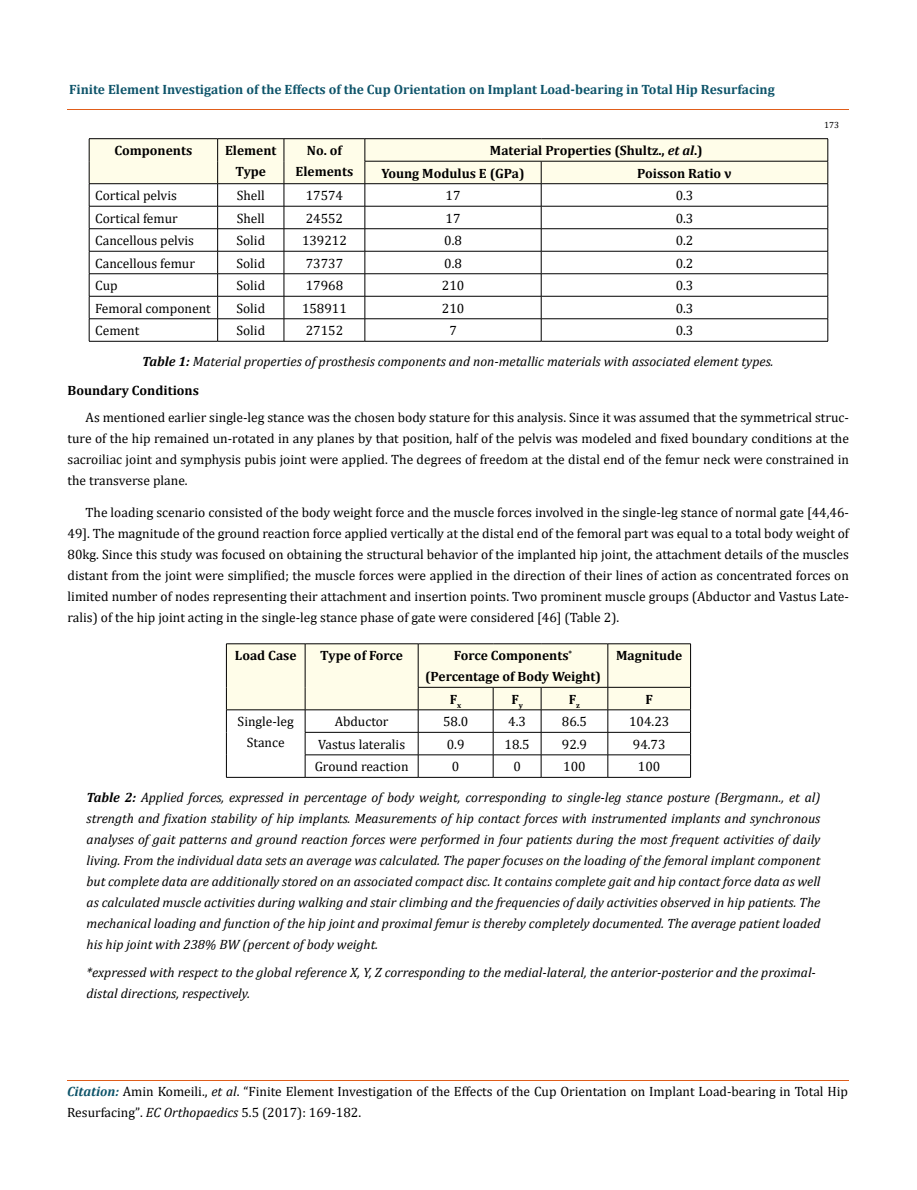
<style>
.page{position:relative;width:917px;height:1190px;background:#fff}
.page>*{position:absolute;margin:0;border:0;box-sizing:border-box;transform-origin:0 0}
.t1{font:13.5px/21px "Cambria";color:#000;text-align:justify}
.t2{font:italic 13.5px/21px "Cambria";color:#000}
.t3{font:700 13.5px/21px "Cambria";color:#000;text-align:center}
.t4{font:700 13.5px "Cambria";color:#0e546a}
.t5{font:9px "Cambria";color:#000}
.s1{font-style:italic}
.s2{font-weight:700}
.s3{font-weight:700;font-style:normal}
.s4{font-weight:700;font-style:italic;color:#0e546a}
.s5{font-size:13.35px}
</style>
<div class="page">
<hr style="left:68px;top:109px;width:781px;height:1px;background:#e05d1a">
<hr style="left:89px;top:138px;width:129px;height:1px;background:#000">
<hr style="left:218px;top:138px;width:66px;height:1px;background:#000">
<hr style="left:284px;top:138px;width:81px;height:1px;background:#000">
<hr style="left:365px;top:138px;width:176px;height:1px;background:#000">
<hr style="left:541px;top:138px;width:287px;height:1px;background:#000">
<svg style="left:89px;top:139px;width:739px;height:202px"></svg>
<hr style="left:89px;top:341px;width:129px;height:1px;background:#000">
<hr style="left:218px;top:341px;width:66px;height:1px;background:#000">
<hr style="left:284px;top:341px;width:81px;height:1px;background:#000">
<hr style="left:365px;top:341px;width:176px;height:1px;background:#000">
<hr style="left:541px;top:341px;width:287px;height:1px;background:#000">
<hr style="left:226px;top:643px;width:79px;height:1px;background:#000">
<hr style="left:305px;top:643px;width:113px;height:1px;background:#000">
<hr style="left:418px;top:643px;width:75px;height:1px;background:#000">
<hr style="left:493px;top:643px;width:48px;height:1px;background:#000">
<hr style="left:541px;top:643px;width:67px;height:1px;background:#000">
<hr style="left:608px;top:643px;width:82px;height:1px;background:#000">
<svg style="left:226px;top:644px;width:465px;height:133px"></svg>
<hr style="left:226px;top:777px;width:79px;height:1px;background:#000">
<hr style="left:305px;top:777px;width:113px;height:1px;background:#000">
<hr style="left:418px;top:777px;width:75px;height:1px;background:#000">
<hr style="left:493px;top:777px;width:48px;height:1px;background:#000">
<hr style="left:541px;top:777px;width:67px;height:1px;background:#000">
<hr style="left:608px;top:777px;width:82px;height:1px;background:#000">
<p class="t4" style="left:69px;top:80px;width:707px">Finite Element Investigation of the Effects of the Cup Orientation on Implant Load-bearing in Total Hip Resurfacing</p>
<p class="t3" style="left:114px;top:140px;width:79px">Components</p>
<p class="t3" style="left:225px;top:140px;width:53px">Element<br>Type</p>
<p class="t3" style="left:295px;top:140px;width:59px">No. of<br>Elements</p>
<p class="t3" style="left:381px;top:139px;width:323px;line-height:22.5px;text-align:left;text-indent:108px">Material Properties (Shultz., <span class="s1">et al</span>.)<br>Young Modulus E (GPa)</p>
<p class="t3" style="left:637px;top:162px;width:96px">Poisson Ratio ν</p>
<p class="t5" style="left:824px;top:120px;width:16px">173</p>
<p class="t1" style="left:95px;top:185px;width:83px">Cortical pelvis</p>
<p class="t1" style="left:237px;top:185px;width:30px">Shell</p>
<p class="t1" style="left:306px;top:185px;width:39px">17574</p>
<p class="t1" style="left:445px;top:185px;width:16px">17</p>
<p class="t1" style="left:675px;top:185px;width:19px">0.3</p>
<p class="t1" style="left:95px;top:207px;width:84px">Cortical femur</p>
<p class="t1" style="left:237px;top:207px;width:30px">Shell</p>
<p class="t1" style="left:306px;top:207px;width:39px">24552</p>
<p class="t1" style="left:445px;top:207px;width:16px">17</p>
<p class="t1" style="left:675px;top:207px;width:19px">0.3</p>
<p class="t1" style="left:95px;top:230px;width:100px">Cancellous pelvis</p>
<p class="t1" style="left:236px;top:230px;width:30px">Solid</p>
<p class="t1" style="left:302px;top:230px;width:46px">139212</p>
<p class="t1" style="left:444px;top:230px;width:19px">0.8</p>
<p class="t1" style="left:675px;top:230px;width:19px">0.2</p>
<p class="t1" style="left:95px;top:253px;width:101px">Cancellous femur</p>
<p class="t1" style="left:236px;top:253px;width:30px">Solid</p>
<p class="t1" style="left:306px;top:253px;width:39px">73737</p>
<p class="t1" style="left:444px;top:253px;width:19px">0.8</p>
<p class="t1" style="left:675px;top:253px;width:19px">0.2</p>
<p class="t1" style="left:95px;top:275px;width:24px">Cup</p>
<p class="t1" style="left:236px;top:275px;width:30px">Solid</p>
<p class="t1" style="left:306px;top:275px;width:39px">17968</p>
<p class="t1" style="left:442px;top:275px;width:24px">210</p>
<p class="t1" style="left:675px;top:275px;width:19px">0.3</p>
<p class="t1" style="left:95px;top:298px;width:117px">Femoral component</p>
<p class="t1" style="left:236px;top:298px;width:30px">Solid</p>
<p class="t1" style="left:302px;top:298px;width:46px">158911</p>
<p class="t1" style="left:442px;top:298px;width:24px">210</p>
<p class="t1" style="left:675px;top:298px;width:19px">0.3</p>
<p class="t1" style="left:95px;top:320px;width:46px">Cement</p>
<p class="t1" style="left:236px;top:320px;width:30px">Solid</p>
<p class="t1" style="left:306px;top:320px;width:39px">27152</p>
<p class="t1" style="left:449px;top:320px;width:9px">7</p>
<p class="t1" style="left:675px;top:320px;width:19px">0.3</p>
<p class="t2" style="left:68px;top:346px;width:707px;line-height:28.8px;text-indent:75px"><span class="s2">Table 1:</span> Material properties of prosthesis components and non-metallic materials with associated element types.<br><span class="s3">Boundary Conditions</span></p>
<p class="t1" style="left:68px;top:406px;width:783px;text-indent:18px">As mentioned earlier single-leg stance was the chosen body stature for this analysis. Since it was assumed that the symmetrical struc&shy;ture of the hip remained un-rotated in any planes by that position, half of the pelvis was modeled and fixed boundary conditions at the sacroiliac joint and symphysis pubis joint were applied. The degrees of freedom at the distal end of the femur neck were constrained in the transverse plane.</p>
<p class="t1" style="left:68px;top:501px;width:783px;text-indent:18px">The loading scenario consisted of the body weight force and the muscle forces involved in the single-leg stance of normal gate [44,46- 49]. The magnitude of the ground reaction force applied vertically at the distal end of the femoral part was equal to a total body weight of 80kg. Since this study was focused on obtaining the structural behavior of the implanted hip joint, the attachment details of the muscles distant from the joint were simplified; the muscle forces were applied in the direction of their lines of action as concentrated forces on limited number of nodes representing their attachment and insertion points. Two prominent muscle groups (Abductor and Vastus Late&shy;ralis) of the hip joint acting in the single-leg stance phase of gate were considered [46] (Table 2).</p>
<p class="t3" style="left:235px;top:644px;width:63px">Load Case</p>
<p class="t3" style="left:320px;top:644px;width:84px">Type of Force</p>
<p class="t3" style="left:425px;top:644px;width:177px">Force Components<sup>* </sup>(Percentage of Body Weight)</p>
<p class="t3" style="left:616px;top:644px;width:68px">Magnitude</p>
<p class="t3" style="left:450px;top:688px;width:13px">F<sub>x</sub></p>
<p class="t3" style="left:511px;top:688px;width:13px">F<sub>y</sub></p>
<p class="t3" style="left:569px;top:688px;width:13px">F<sub>z</sub></p>
<p class="t3" style="left:645px;top:688px;width:9px">F</p>
<p class="t1" style="left:238px;top:711px;width:58px;text-align:center">Single-leg<br>Stance</p>
<p class="t1" style="left:335px;top:711px;width:55px">Abductor</p>
<p class="t1" style="left:443px;top:711px;width:27px">58.0</p>
<p class="t1" style="left:508px;top:711px;width:19px">4.3</p>
<p class="t1" style="left:562px;top:711px;width:27px">86.5</p>
<p class="t1" style="left:629px;top:711px;width:42px">104.23</p>
<p class="t1" style="left:318px;top:733px;width:88px">Vastus lateralis</p>
<p class="t1" style="left:447px;top:733px;width:19px">0.9</p>
<p class="t1" style="left:504px;top:733px;width:27px">18.5</p>
<p class="t1" style="left:562px;top:733px;width:27px">92.9</p>
<p class="t1" style="left:633px;top:733px;width:34px">94.73</p>
<p class="t1" style="left:315px;top:756px;width:95px">Ground reaction</p>
<p class="t1" style="left:452px;top:756px;width:9px">0</p>
<p class="t1" style="left:513px;top:756px;width:9px">0</p>
<p class="t1" style="left:563px;top:756px;width:24px">100</p>
<p class="t1" style="left:638px;top:756px;width:24px">100</p>
<p class="t2" style="left:87px;top:786px;width:735px;text-align:justify"><span class="s2">Table 2:</span> Applied forces, expressed in percentage of body weight, corresponding to single-leg stance posture (Bergmann., et al) strength and fixation stability of hip implants. Measurements of hip contact forces with instrumented implants and synchronous analyses of gait patterns and ground reaction forces were performed in four patients during the most frequent activities of daily living. From the individual data sets an average was calculated. The paper focuses on the loading of the femoral implant component but complete data are additionally stored on an associated compact disc. It contains complete gait and hip contact force data as well as calculated muscle activities during walking and stair climbing and the frequencies of daily activities observed in hip patients. The mechanical loading and function of the hip joint and proximal femur is thereby completely documented. The average patient loaded his hip joint with 238% BW (percent of body weight.</p>
<p class="t2" style="left:87px;top:961px;width:730px">*expressed with respect to the global reference X, Y, Z corresponding to the medial-lateral, the anterior-posterior and the proximal&shy;distal directions, respectively.</p>
<p class="t1" style="left:67px;top:1080px;width:782px"><span class="s4">Citation:</span> Amin Komeili., <span class="s1">et al</span>. “Finite Element Investigation of the Effects of the Cup Orientation on Implant Load-bearing in Total Hip<br>Resurfacing”<span class="s5">.</span> <span class="s1">EC Orthopaedics</span> <span class="s5">5</span>.5 (2017): 169-182.</p>
</div>
